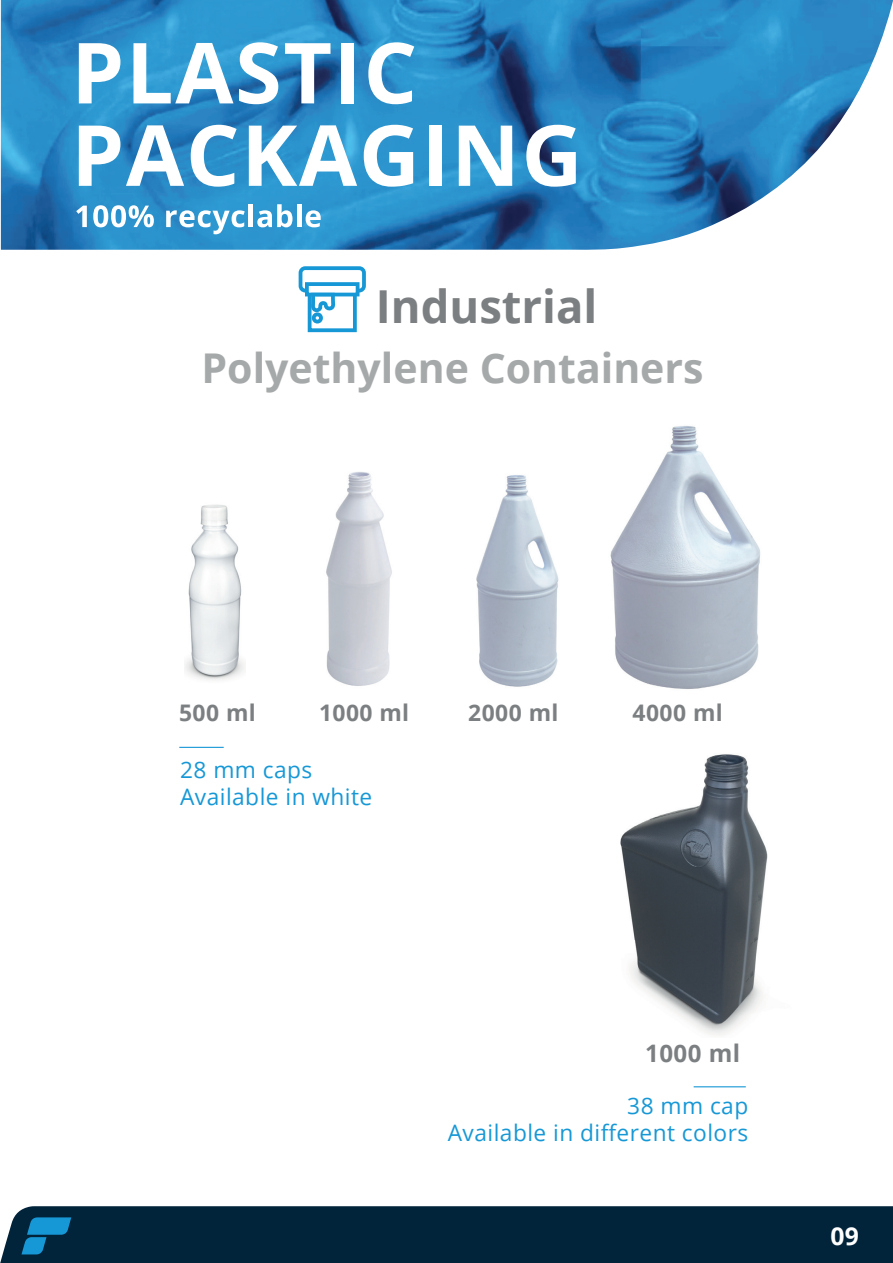
<style>
.page{position:relative;width:893px;height:1263px;background:#fff}
.page>*{position:absolute;margin:0;border:0;box-sizing:border-box;transform-origin:0 0}
.t1{font:700 84.3px/82.3px "Open Sans";letter-spacing:.02em;color:#fff}
.t2{font:700 45.45px "Open Sans";color:#7c7f81}
.t3{font:700 41.1px "Open Sans";color:#a6a9aa}
.t4{font:700 24.75px "Open Sans";color:#fff}
.t5{font:700 24.15px "Open Sans";letter-spacing:.02em;color:#7c7f81}
.t6{font:700 22.8px "Open Sans";letter-spacing:.02em;color:#7c7f81}
.t7{font:22.65px/26.4px "Open Sans";letter-spacing:.02em;color:#1798d6}
</style>
<div class="page">
<div style="left:0;top:1206px;width:893px;height:57px;background:#02243b"></div>
<svg style="left:21px;top:1217px;width:50px;height:37px;background:#0d628e"></svg>
<div style="left:299px;top:266px;width:67px;height:26px;border:4px solid #1798d6;border-radius:5px"></div>
<div style="left:308px;top:290px;width:49px;height:42px;background:#fff;border:4px solid #1798d6"></div>
<div style="left:305px;top:282px;width:54px;height:14px;background:#fff;border:4px solid #1798d6"></div>
<svg style="left:309px;top:291px;width:29px;height:23px"></svg>
<div style="left:312px;top:312px;width:11px;height:11px;border:4px solid #1798d6;border-radius:50%"></div>
<img style="left:476px;top:475px;width:83px;height:212px">
<img style="left:610px;top:426px;width:151px;height:263px">
<img style="left:185px;top:504px;width:60px;height:176px">
<img style="left:326px;top:472px;width:66px;height:214px">
<hr style="left:179px;top:747px;width:45px;height:1px;background:#1798d6">
<hr style="left:694px;top:1086px;width:52px;height:1px;background:#1798d6">
<img style="left:620px;top:754px;width:148px;height:281px">
<img style="left:1px;top:0;width:892px;height:250px">
<svg style="left:76px;top:206px;width:11px;height:21px"></svg>
<svg style="left:93px;top:205px;width:61px;height:22px"></svg>
<svg style="left:166px;top:210px;width:79px;height:24px"></svg>
<hr style="left:249px;top:204px;width:4px;height:23px;background:#fff">
<svg style="left:257px;top:204px;width:35px;height:23px"></svg>
<hr style="left:297px;top:204px;width:4px;height:23px;background:#fff">
<svg style="left:306px;top:210px;width:15px;height:17px"></svg>
<h1 class="t1" style="left:71px;top:30px;width:513px">PLASTIC<br>PACKAGING</h1>
<h2 class="t2" style="left:376px;top:275px;width:223px">Industrial</h2>
<h3 class="t3" style="left:201px;top:339px;width:504px">Polyethylene Containers</h3>
<p class="t6" style="left:179px;top:697px;width:78px">500 ml</p>
<p class="t6" style="left:319px;top:697px;width:92px">1000 ml</p>
<p class="t6" style="left:468px;top:697px;width:92px">2000 ml</p>
<p class="t6" style="left:633px;top:697px;width:92px">4000 ml</p>
<p class="t7" style="left:180px;top:756px;width:194px">28 mm caps<br>Available in white</p>
<p class="t5" style="left:645px;top:1036px;width:97px">1000 ml</p>
<p class="t7" style="left:448px;top:1092px;width:302px;text-align:right">38 mm cap<br>Available in different colors</p>
<p class="t4" style="left:830px;top:1218px;width:30px">09</p>
</div>
